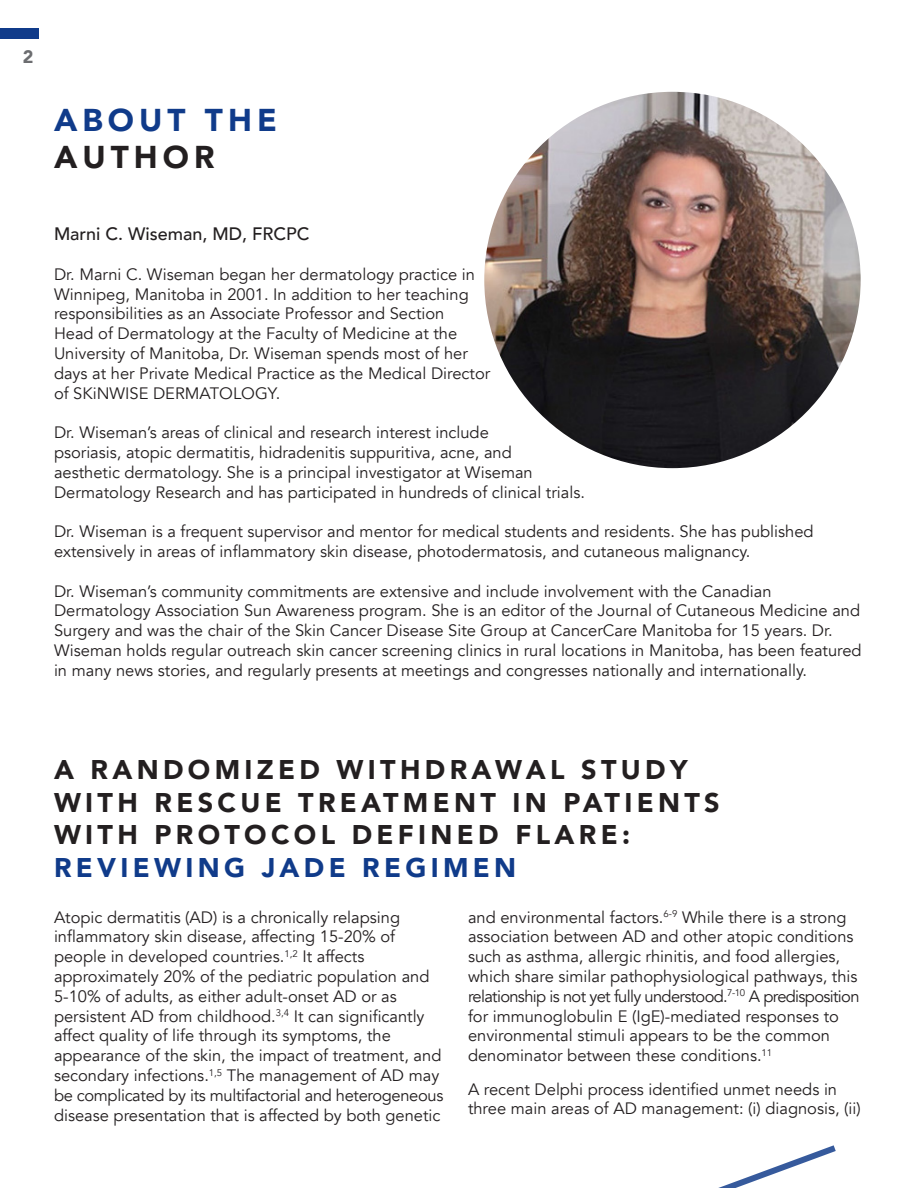
<style>
.page{position:relative;width:918px;height:1188px;background:#fff}
.page>*{position:absolute;margin:0;border:0;box-sizing:border-box;transform-origin:0 0}
.t1{font:900 31.5px "Avenir";letter-spacing:.16em;color:#103b8a}
.t2{font:900 31.5px "Avenir";letter-spacing:.16em;color:#231f20}
.t3{font:900 27px/32.4px "Avenir";letter-spacing:.16em;color:#231f20}
.t4{font:500 18px "Avenir";color:#231f20}
.t5{font:900 18px "Avenir";color:#6c6d70}
.References{font:16.5px/19.8px "Avenir";color:#231f20}
.s1{color:#103b8a}
</style>
<div class="page">
<div style="left:0;top:28px;width:39px;height:11px;background:#103b8a"></div>
<img style="left:484px;top:92px;width:377px;height:376px;border-radius:188px">
<svg style="left:718px;top:1145px;width:118px;height:43px"></svg>
<p class="t5" style="left:23px;top:42px;width:12px">2</p>
<p class="t1" style="left:54px;top:93px;width:224px">ABOUT THE</p>
<p class="t2" style="left:54px;top:130px;width:162px">AUTHOR</p>
<p class="t4" style="left:54px;top:218px;width:257px">Marni C. Wiseman, MD, FRCPC</p>
<p class="References" style="left:54px;top:265px;width:438px">Dr. Marni C. Wiseman began her dermatology practice in Winnipeg, Manitoba in 2001. In addition to her teaching responsibilities as an Associate Professor and Section<br>Head of Dermatology at the Faculty of Medicine at the University of Manitoba, Dr. Wiseman spends most of her days at her Private Medical Practice as the Medical Director of SKiNWISE DERMATOLOGY.</p>
<p class="References" style="left:54px;top:423px;width:436px">Dr. Wiseman’s areas of clinical and research interest include</p>
<p class="References" style="left:54px;top:443px;width:459px">psoriasis, atopic dermatitis, hidradenitis suppuritiva, acne, and</p>
<p class="References" style="left:54px;top:463px;width:532px">aesthetic dermatology. She is a principal investigator at Wiseman<br>Dermatology Research and has participated in hundreds of clinical trials.</p>
<p class="References" style="left:54px;top:522px;width:761px">Dr. Wiseman is a frequent supervisor and mentor for medical students and residents. She has published extensively in areas of inflammatory skin disease, photodermatosis, and cutaneous malignancy.</p>
<p class="References" style="left:54px;top:581px;width:809px">Dr. Wiseman’s community commitments are extensive and include involvement with the Canadian Dermatology Association Sun Awareness program. She is an editor of the Journal of Cutaneous Medicine and Surgery and was the chair of the Skin Cancer Disease Site Group at CancerCare Manitoba for 15 years. Dr.<br>Wiseman holds regular outreach skin cancer screening clinics in rural locations in Manitoba, has been featured in many news stories, and regularly presents at meetings and congresses nationally and internationally.</p>
<p class="t3" style="left:54px;top:753px;width:667px">A RANDOMIZED WITHDRAWAL STUDY<br>WITH RESCUE TREATMENT IN PATIENTS<br>WITH PROTOCOL DEFINED FLARE:<br><span class="s1">REVIEWING JADE REGIMEN</span></p>
<p class="References" style="left:54px;top:907px;width:391px">Atopic dermatitis (AD) is a chronically relapsing inflammatory skin disease, affecting 15-20% of people in developed countries.<sup>1,2</sup> It affects approximately 20% of the pediatric population and 5-10% of adults, as either adult-onset AD or as persistent AD from childhood.<sup>3,4</sup> It can significantly affect quality of life through its symptoms, the appearance of the skin, the impact of treatment, and secondary infections.<sup>1,5</sup> The management of AD may be complicated by its multifactorial and heterogeneous disease presentation that is affected by both genetic</p>
<p class="References" style="left:468px;top:907px;width:393px">and environmental factors.<sup>6-9</sup> While there is a strong association between AD and other atopic conditions such as asthma, allergic rhinitis, and food allergies, which share similar pathophysiological pathways, this relationship is not yet fully understood.<sup>7-10</sup> A predisposition for immunoglobulin E (IgE)-mediated responses to environmental stimuli appears to be the common denominator between these conditions.<sup>11</sup></p>
<p class="References" style="left:468px;top:1079px;width:394px">A recent Delphi process identified unmet needs in three main areas of AD management: (i) diagnosis, (ii)</p>
</div>
